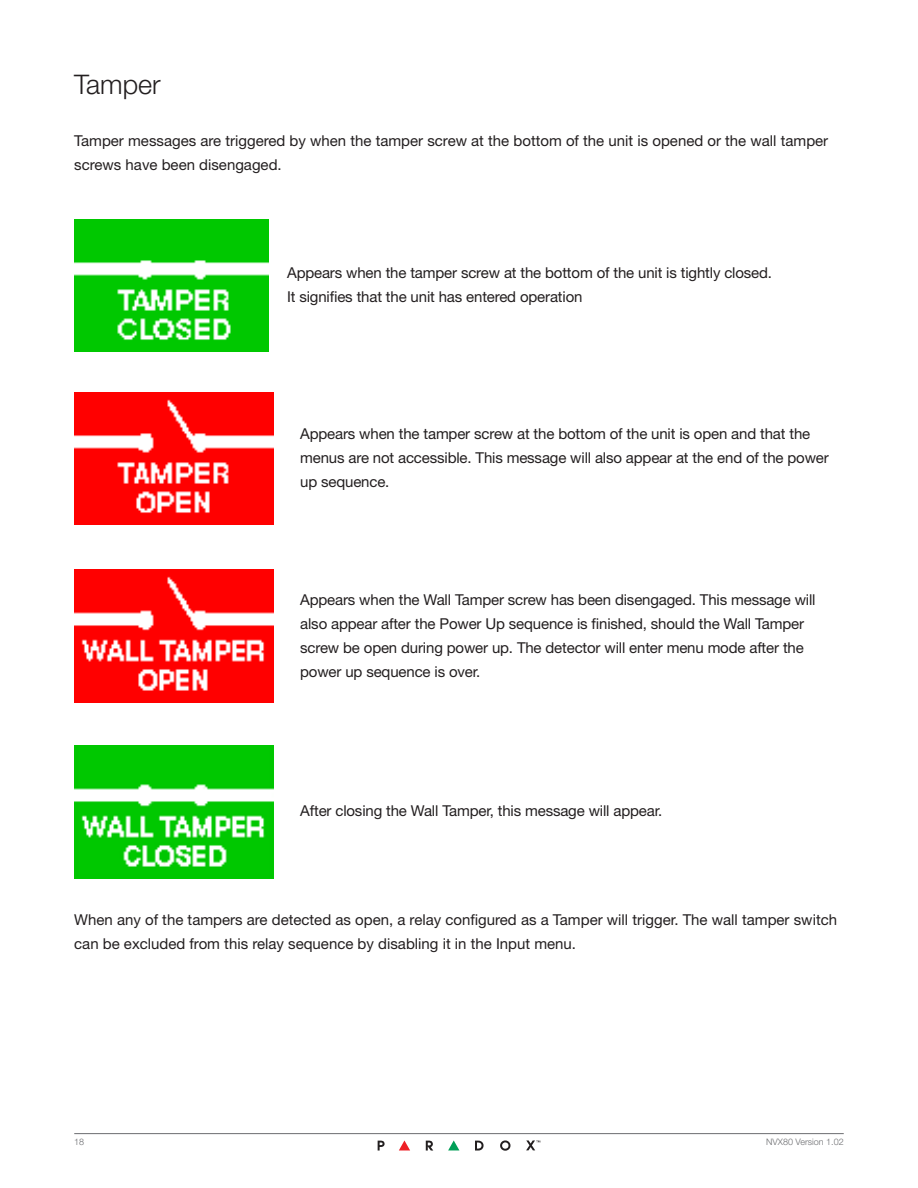
<style>
.page{position:relative;width:918px;height:1188px;background:#fff}
.page>*{position:absolute;margin:0;border:0;box-sizing:border-box;transform-origin:0 0}
.t1{font:300 27px "Helvetica Neue LT Std";color:#231f20}
.t2{font:15px/24px "Helvetica Neue LT Std";letter-spacing:-.01em;color:#231f20}
.t3{font:300 9px "Helvetica Neue LT Std";color:#6c6d70}
</style>
<div class="page">
<hr style="left:74px;top:1133px;width:770px;height:1px;background:#6c6d70">
<svg style="left:448px;top:1140px;width:11px;height:10px"></svg>
<svg style="left:399px;top:1140px;width:11px;height:11px"></svg>
<svg style="left:378px;top:1141px;width:7px;height:10px"></svg>
<svg style="left:426px;top:1141px;width:7px;height:10px"></svg>
<svg style="left:475px;top:1141px;width:9px;height:10px"></svg>
<svg style="left:500px;top:1140px;width:11px;height:11px"></svg>
<svg style="left:526px;top:1140px;width:14px;height:10px"></svg>
<img style="left:74px;top:392px;width:199px;height:133px">
<img style="left:74px;top:570px;width:199px;height:133px">
<img style="left:74px;top:745px;width:199px;height:133px">
<img style="left:74px;top:219px;width:194px;height:133px">
<p class="t1" style="left:74px;top:67px;width:88px">Tamper</p>
<p class="t2" style="left:74px;top:129px;width:756px">Tamper messages are triggered by when the tamper screw at the bottom of the unit is opened or the wall tamper screws have been disengaged.</p>
<p class="t2" style="left:287px;top:261px;width:486px">Appears when the tamper screw at the bottom of the unit is tightly closed.<br>It signifies that the unit has entered operation</p>
<p class="t2" style="left:300px;top:422px;width:530px">Appears when the tamper screw at the bottom of the unit is open and that the menus are not accessible. This message will also appear at the end of the power up sequence.</p>
<p class="t2" style="left:300px;top:587px;width:517px">Appears when the Wall Tamper screw has been disengaged. This message will also appear after the Power Up sequence is finished, should the Wall Tamper screw be open during power up. The detector will enter menu mode after the power up sequence is over.</p>
<p class="t2" style="left:300px;top:799px;width:364px">After closing the Wall Tamper, this message will appear.</p>
<p class="t2" style="left:74px;top:908px;width:764px">When any of the tampers are detected as open, a relay configured as a Tamper will trigger. The wall tamper switch can be excluded from this relay sequence by disabling it in the Input menu.</p>
<p class="t3" style="left:74px;top:1136px;width:12px">18</p>
<p class="t3" style="left:766px;top:1136px;width:79px">NVX80 Version 1.02</p>
</div>
